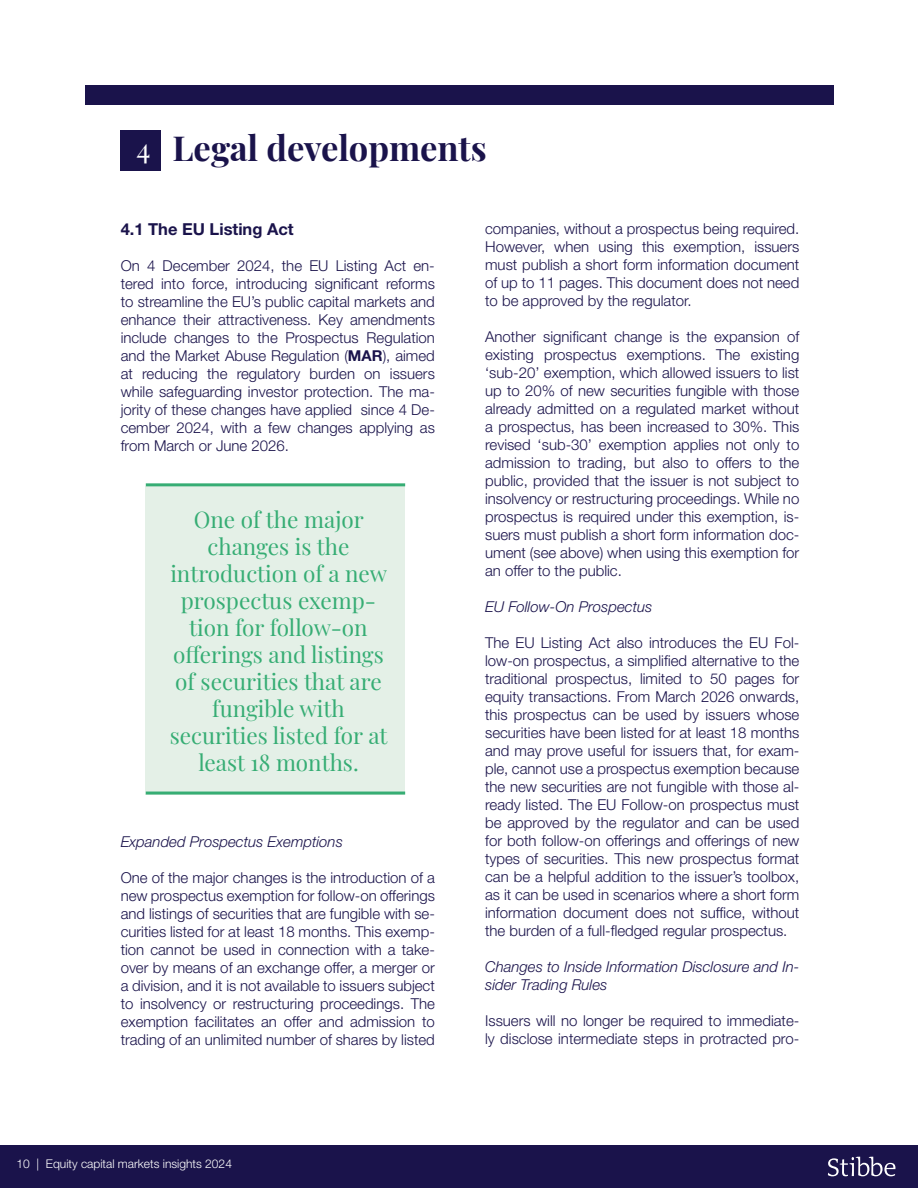
<style>
.page{position:relative;width:918px;height:1188px;background:#fff}
.page>*{position:absolute;margin:0;border:0;box-sizing:border-box;transform-origin:0 0}
.t1{font:700 34.5px "Playfair Display";color:#1a134b}
.t2{font:22.5px/27px "Playfair Display";color:#36ad74;text-align:center}
.t3{font:700 16.5px "Helvetica Neue LT Std";color:#1a134b}
.t4{font:300 15px/18px "Helvetica Neue LT Std";color:#1a134b;text-align:justify}
.t5{font:italic 300 15px/18px "Helvetica Neue LT Std";color:#1a134b}
.t6{font:300 12px "Helvetica Neue LT Std";color:#fff}
.s1{font-weight:400;font-size:28.5px;color:#fff}
.s2{font-weight:700}
</style>
<div class="page">
<div style="left:0;top:1145px;width:918px;height:43px;background:#1a134b"></div>
<svg style="left:828px;top:1157px;width:67px;height:19px"></svg>
<div style="left:85px;top:85px;width:749px;height:20px;background:#1a134b"></div>
<div style="left:121px;top:131px;width:40px;height:40px;background:#1a134b"></div>
<div style="left:146px;top:486px;width:259px;height:309px;background:#e4f0e7"></div>
<hr style="left:146px;top:483px;width:259px;height:3px;background:#36ad74">
<hr style="left:146px;top:792px;width:259px;height:3px;background:#36ad74">
<h1 class="t1" style="left:136px;top:121px;width:352px"><span class="s1">4</span> Legal developments</h1>
<p class="t3" style="left:121px;top:218px;width:174px">4.1 The EU Listing Act</p>
<p class="t4" style="left:121px;top:256px;width:316px">On 4 December 2024, the EU Listing Act en&shy;tered into force, introducing significant reforms to streamline the EU’s public capital markets and enhance their attractiveness. Key amendments include changes to the Prospectus Regulation and the Market Abuse Regulation (<span class="s2">MAR</span>), aimed at reducing the regulatory burden on issuers while safeguarding investor protection. The ma&shy;jority of these changes have applied since 4 De&shy;cember 2024, with a few changes applying as from March or June 2026.</p>
<h2 class="t2" style="left:170px;top:504px;width:219px">One of the major changes is the introduction of a new prospectus exemp&shy;tion for follow-on offerings and listings of securities that are fungible with securities listed for at least 18 months.</h2>
<p class="t5" style="left:121px;top:832px;width:224px">Expanded Prospectus Exemptions</p>
<p class="t4" style="left:121px;top:868px;width:316px">One of the major changes is the introduction of a new prospectus exemption for follow-on offerings and listings of securities that are fungible with se&shy;curities listed for at least 18 months. This exemp&shy;tion cannot be used in connection with a take&shy;over by means of an exchange offer, a merger or a division, and it is not available to issuers subject to insolvency or restructuring proceedings. The exemption facilitates an offer and admission to trading of an unlimited number of shares by listed</p>
<p class="t6" style="left:17px;top:1157px;width:217px">10 | Equity capital markets insights 2024</p>
<p class="t4" style="left:485px;top:219px;width:316px">companies, without a prospectus being required.<br>However, when using this exemption, issuers must publish a short form information document of up to 11 pages. This document does not need to be approved by the regulator.</p>
<p class="t4" style="left:485px;top:327px;width:316px">Another significant change is the expansion of existing prospectus exemptions. The existing ‘sub-20’ exemption, which allowed issuers to list up to 20% of new securities fungible with those already admitted on a regulated market without a prospectus, has been increased to 30%. This revised ‘sub-30’ exemption applies not only to admission to trading, but also to offers to the public, provided that the issuer is not subject to insolvency or restructuring proceedings. While no prospectus is required under this exemption, is&shy;suers must publish a short form information doc&shy;ument (see above) when using this exemption for an offer to the public.</p>
<p class="t5" style="left:485px;top:597px;width:169px">EU Follow-On Prospectus</p>
<p class="t4" style="left:485px;top:633px;width:316px">The EU Listing Act also introduces the EU Fol&shy;low-on prospectus, a simplified alternative to the traditional prospectus, limited to 50 pages for equity transactions. From March 2026 onwards, this prospectus can be used by issuers whose securities have been listed for at least 18 months and may prove useful for issuers that, for exam&shy;ple, cannot use a prospectus exemption because the new securities are not fungible with those al&shy;ready listed. The EU Follow-on prospectus must be approved by the regulator and can be used for both follow-on offerings and offerings of new types of securities. This new prospectus format can be a helpful addition to the issuer’s toolbox, as it can be used in scenarios where a short form information document does not suffice, without the burden of a full-fledged regular prospectus.</p>
<p class="t5" style="left:485px;top:957px;width:316px">Changes to Inside Information Disclosure and In&shy;sider Trading Rules</p>
<p class="t4" style="left:485px;top:1011px;width:316px">Issuers will no longer be required to immediate&shy;ly disclose intermediate steps in protracted pro-</p>
</div>
